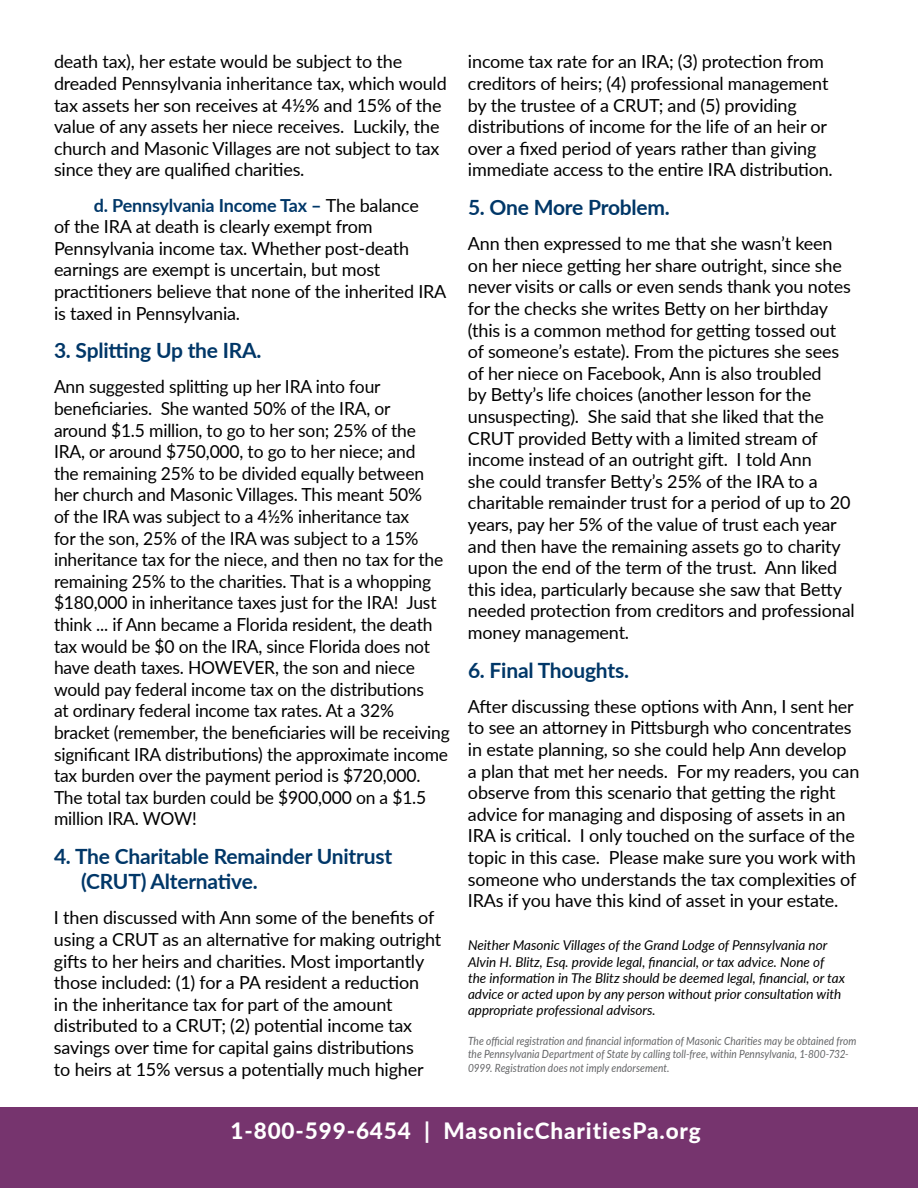
<style>
.page{position:relative;width:918px;height:1188px;background:#fff}
.page>*{position:absolute;margin:0;border:0;box-sizing:border-box;transform-origin:0 0}
.t1{font:800 22.5px "Lato";letter-spacing:.04em;color:#fff}
.t2{font:700 21px/25.2px "Lato";letter-spacing:-.01em;color:#003768}
.t3{font:18px/21.6px "Lato";letter-spacing:-.01em;color:#000}
.t4{font:italic 13.5px/16.2px "Lato";color:#000}
.t5{font:italic 11.25px/13.5px "Lato";letter-spacing:.005em;color:#636466;scale:.9 1}
.s1{font-weight:700;color:#003768}
</style>
<div class="page">
<div style="left:0;top:1107px;width:918px;height:81px;background:#76346e"></div>
<p class="t3" style="left:54px;top:50px;width:394px">death tax), her estate would be subject to the dreaded Pennsylvania inheritance tax, which would tax assets her son receives at 4½% and 15% of the value of any assets her niece receives. Luckily, the church and Masonic Villages are not subject to tax since they are qualified charities.</p>
<p class="t3" style="left:54px;top:193px;width:394px;text-indent:40px"><span class="s1">d. Pennsylvania Income Tax –</span> The balance<br>of the IRA at death is clearly exempt from Pennsylvania income tax. Whether post-death earnings are exempt is uncertain, but most practitioners believe that none of the inherited IRA is taxed in Pennsylvania.</p>
<p class="t2" style="left:54px;top:337px;width:209px">3. Splitting Up the IRA.</p>
<p class="t3" style="left:54px;top:375px;width:397px">Ann suggested splitting up her IRA into four beneficiaries. She wanted 50% of the IRA, or<br>around $1.5 million, to go to her son; 25% of the IRA, or around $750,000, to go to her niece; and<br>the remaining 25% to be divided equally between her church and Masonic Villages. This meant 50%<br>of the IRA was subject to a 4½% inheritance tax<br>for the son, 25% of the IRA was subject to a 15% inheritance tax for the niece, and then no tax for the remaining 25% to the charities. That is a whopping $180,000 in inheritance taxes just for the IRA! Just think ... if Ann became a Florida resident, the death tax would be $0 on the IRA, since Florida does not have death taxes. HOWEVER, the son and niece would pay federal income tax on the distributions<br>at ordinary federal income tax rates. At a 32% bracket (remember, the beneficiaries will be receiving significant IRA distributions) the approximate income tax burden over the payment period is $720,000.<br>The total tax burden could be $900,000 on a $1.5 million IRA. WOW!</p>
<p class="t2" style="left:81px;top:843px;width:313px;text-indent:-27px">4. The Charitable Remainder Unitrust (CRUT) Alternative.</p>
<p class="t3" style="left:54px;top:906px;width:389px">I then discussed with Ann some of the benefits of using a CRUT as an alternative for making outright gifts to her heirs and charities. Most importantly those included: (1) for a PA resident a reduction<br>in the inheritance tax for part of the amount distributed to a CRUT; (2) potential income tax savings over time for capital gains distributions<br>to heirs at 15% versus a potentially much higher</p>
<p class="t3" style="left:468px;top:50px;width:366px">income tax rate for an IRA; (3) protection from creditors of heirs; (4) professional management by the trustee of a CRUT; and (5) providing distributions of income for the life of an heir or over a fixed period of years rather than giving immediate access to the entire IRA distribution.</p>
<p class="t2" style="left:468px;top:194px;width:203px">5. One More Problem.</p>
<p class="t3" style="left:468px;top:232px;width:388px">Ann then expressed to me that she wasn’t keen on her niece getting her share outright, since she never visits or calls or even sends thank you notes for the checks she writes Betty on her birthday (this is a common method for getting tossed out of someone’s estate). From the pictures she sees of her niece on Facebook, Ann is also troubled<br>by Betty’s life choices (another lesson for the unsuspecting). She said that she liked that the CRUT provided Betty with a limited stream of income instead of an outright gift. I told Ann<br>she could transfer Betty’s 25% of the IRA to a charitable remainder trust for a period of up to 20 years, pay her 5% of the value of trust each year and then have the remaining assets go to charity upon the end of the term of the trust. Ann liked this idea, particularly because she saw that Betty needed protection from creditors and professional money management.</p>
<p class="t2" style="left:468px;top:657px;width:162px">6. Final Thoughts.</p>
<p class="t3" style="left:468px;top:695px;width:393px">After discussing these options with Ann, I sent her to see an attorney in Pittsburgh who concentrates in estate planning, so she could help Ann develop a plan that met her needs. For my readers, you can observe from this scenario that getting the right advice for managing and disposing of assets in an IRA is critical. I only touched on the surface of the topic in this case. Please make sure you work with someone who understands the tax complexities of IRAs if you have this kind of asset in your estate.</p>
<p class="t4" style="left:468px;top:937px;width:379px">Neither Masonic Villages of the Grand Lodge of Pennsylvania nor Alvin H. Blitz, Esq. provide legal, financial, or tax advice. None of the information in The Blitz should be deemed legal, financial, or tax advice or acted upon by any person without prior consultation with appropriate professional advisors.</p>
<p class="t5" style="left:468px;top:1034px;width:433px">The official registration and financial information of Masonic Charities may be obtained from the Pennsylvania Department of State by calling toll-free, within Pennsylvania, 1-800-732-<br>0999. Registration does not imply endorsement.</p>
<p class="t1" style="left:230px;top:1114px;width:472px">1-800-599-6454 | MasonicCharitiesPa.org</p>
</div>
